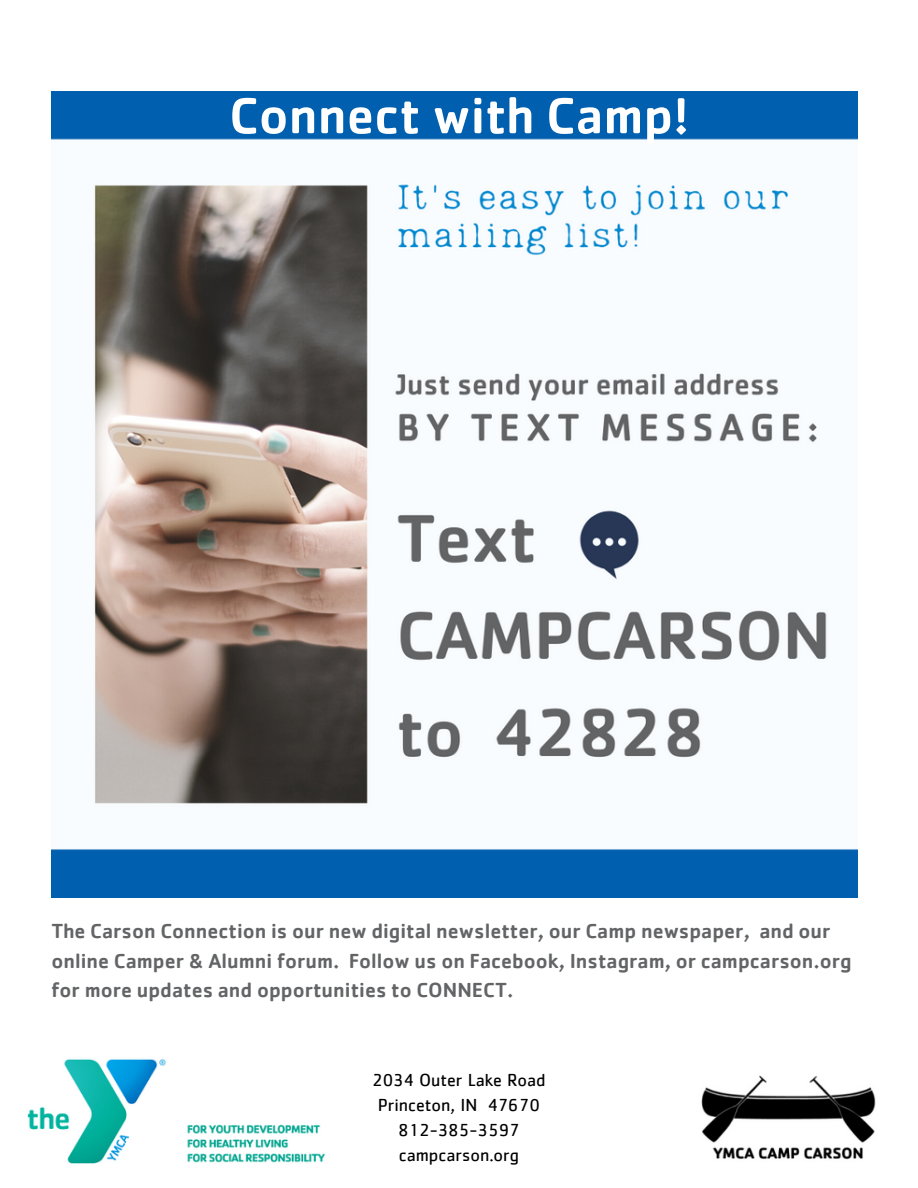
<style>
.page{position:relative;width:918px;height:1188px;background:#fff}
.page>*{position:absolute;margin:0;border:0;box-sizing:border-box;transform-origin:0 0}
.t1{font:500 52.5px "Cachet";color:#fff}
.t2{font:500 21px/29.2px "Cachet";color:#636466}
.t3{font:18px/24.8px "Cachet";color:#000;text-align:center}
</style>
<div class="page">
<img style="left:701px;top:1075px;width:175px;height:85px">
<img style="left:27px;top:1058px;width:298px;height:105px">
<img style="left:52px;top:92px;width:805px;height:805px">
<h1 class="t1" style="left:229px;top:81px;width:461px">Connect with Camp!</h1>
<p class="t2" style="left:52px;top:916px;width:802px">The Carson Connection is our new digital newsletter, our Camp newspaper, and our online Camper &amp; Alumni forum. Follow us on Facebook, Instagram, or campcarson.org for more updates and opportunities to CONNECT.</p>
<p class="t3" style="left:372px;top:1069px;width:175px">2034 Outer Lake Road<br>Princeton, IN 47670<br>812-385-3597 campcarson.org</p>
</div>
